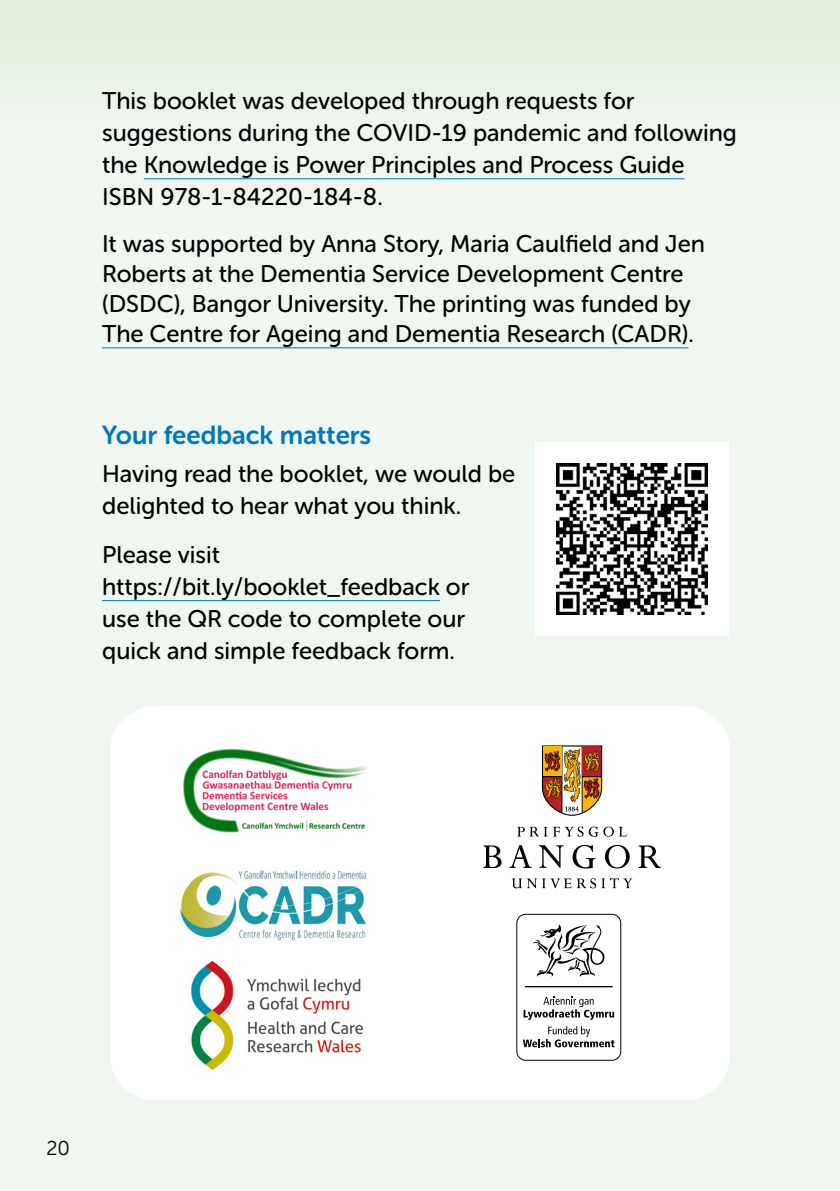
<style>
.page{position:relative;width:840px;height:1191px;background:#fff}
.page>*{position:absolute;margin:0;border:0;box-sizing:border-box;transform-origin:0 0}
.t1{font:26px "Museo Sans Rounded 700";color:#0078c1}
.t2{font:24px/32px "Museo Sans Rounded 500";color:#000}
.t3{font:20px "Museo Sans Rounded 300";color:#000}
</style>
<div class="page">
<div style="left:0;top:0;width:839px;height:1191px;background:#eff7f0"></div>
<div style="left:0;top:0;width:839px;height:79px;background:#e3efdd"></div>
<div style="left:534px;top:442px;width:194px;height:194px;background:#fff"></div>
<hr style="left:144px;top:178px;width:540px;height:1px;background:#0078c1">
<hr style="left:102px;top:347px;width:586px;height:1px;background:#0078c1">
<hr style="left:102px;top:600px;width:337px;height:1px;background:#0078c1">
<img style="left:556px;top:463px;width:151px;height:151px">
<div style="left:110px;top:706px;width:619px;height:394px;background:#fff;border-radius:45px"></div>
<svg style="left:483px;top:845px;width:18px;height:23px"></svg>
<svg style="left:509px;top:845px;width:22px;height:23px"></svg>
<svg style="left:538px;top:845px;width:25px;height:22px"></svg>
<svg style="left:572px;top:845px;width:23px;height:23px"></svg>
<svg style="left:605px;top:845px;width:24px;height:23px"></svg>
<svg style="left:638px;top:845px;width:22px;height:23px"></svg>
<svg style="left:511px;top:878px;width:121px;height:10px"></svg>
<svg style="left:517px;top:826px;width:109px;height:10px"></svg>
<svg style="left:541px;top:745px;width:61px;height:70px"></svg>
<img style="left:180px;top:870px;width:187px;height:71px">
<img style="left:183px;top:748px;width:185px;height:85px">
<img style="left:191px;top:960px;width:173px;height:111px">
<div style="left:516px;top:913px;width:105px;height:147px;border:1px solid #020203;border-radius:9px"></div>
<hr style="left:524px;top:986px;width:88px;height:1px;background:#020203">
<svg style="left:523px;top:996px;width:91px;height:24px"></svg>
<svg style="left:522px;top:1026px;width:92px;height:21px"></svg>
<svg style="left:533px;top:924px;width:71px;height:53px"></svg>
<p class="t2" style="left:102px;top:85px;width:636px">This booklet was developed through requests for suggestions during the COVID-19 pandemic and following the Knowledge is Power Principles and Process Guide ISBN 978-1-84220-184-8.</p>
<p class="t2" style="left:102px;top:229px;width:604px;line-height:30px">It was supported by Anna Story, Maria Caulfeld and Jen Roberts at the Dementia Service Development Centre (DSDC), Bangor University. The printing was funded by The Centre for Ageing and Dementia Research (CADR).</p>
<p class="t1" style="left:102px;top:420px;width:270px">Your feedback matters</p>
<p class="t2" style="left:102px;top:457px;width:414px">Having read the booklet, we would be delighted to hear what you think.</p>
<p class="t2" style="left:102px;top:538px;width:368px">Please visit https://bit.ly/booklet_feedback or use the QR code to complete our quick and simple feedback form.</p>
<p class="t3" style="left:46px;top:1137px;width:25px">20</p>
</div>
